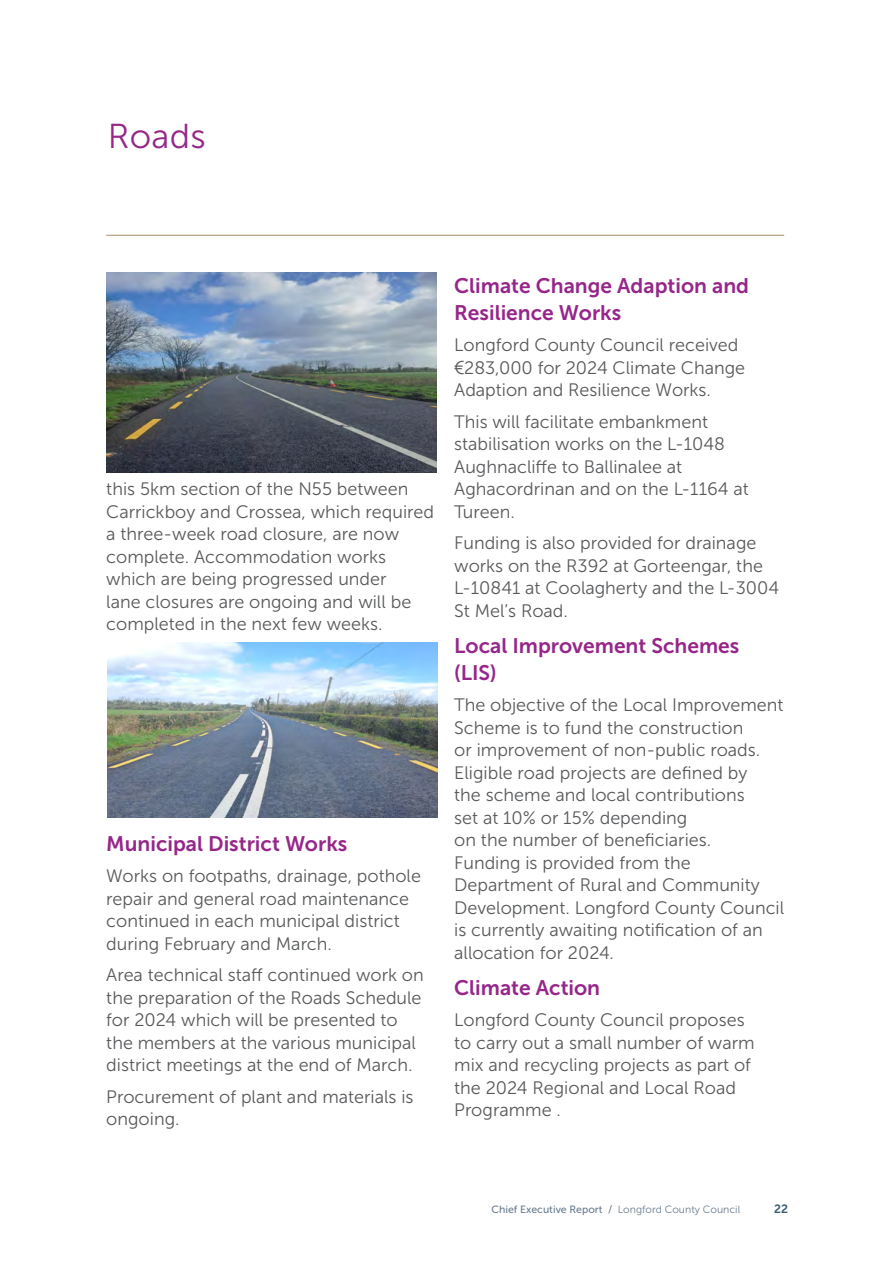
<style>
.page{position:relative;width:893px;height:1263px;background:#fff}
.page>*{position:absolute;margin:0;border:0;box-sizing:border-box;transform-origin:0 0}
.t1{font:34.5px "Museo Sans 300";letter-spacing:.01em;color:#962689}
.t2{font:21px/27px "Museo Sans 700";color:#962689}
.t3{font:18px/22.5px "Museo Sans 300";color:#58595b}
.t4{font:12px "Museo Sans 700";color:#395c72}
.t5{font:10.5px "Museo Sans 500";color:#6b7d90}
.s1{font-family:"Century Gothic"}
.s2{font-family:"Museo Sans 300"}
</style>
<div class="page">
<hr style="left:106px;top:235px;width:678px;height:1px;background:#a68f64">
<img style="left:106px;top:273px;width:330px;height:199px">
<img style="left:108px;top:643px;width:329px;height:174px">
<h1 class="t1" style="left:108px;top:117px;width:100px">Roads</h1>
<p class="t3" style="left:106px;top:478px;width:329px">this 5km section of the N55 between Carrickboy and Crossea, which required a three-week road closure, are now complete. Accommodation works which are being progressed under<br>lane closures are ongoing and will be completed in the next few weeks.</p>
<p class="t2" style="left:106px;top:830px;width:243px">Municipal District Works</p>
<p class="t3" style="left:106px;top:865px;width:316px">Works on footpaths, drainage, pothole repair and general road maintenance continued in each municipal district during February and March.</p>
<p class="t3" style="left:106px;top:964px;width:319px">Area technical staff continued work on the preparation of the Roads Schedule for 2024 which will be presented to the members at the various municipal district meetings at the end of March.</p>
<p class="t3" style="left:106px;top:1085px;width:309px">Procurement of plant and materials is ongoing.</p>
<p class="t2" style="left:454px;top:272px;width:296px">Climate Change Adaption and<br>Resilience Works</p>
<p class="t3" style="left:454px;top:334px;width:292px">Longford County Council received <span class="s1">€</span>283,000 for 2024 Climate Change<br>Adaption and Resilience Works.</p>
<p class="t3" style="left:454px;top:410px;width:296px">This will facilitate embankment stabilisation works on the L-1048<br>Aughnacliffe to Ballinalee at<br>Aghacordrinan and on the L-1164 at<br>Tureen.</p>
<p class="t3" style="left:454px;top:532px;width:326px">Funding is also provided for drainage works on the R392 at Gorteengar, the<br>L-10841 at Coolagherty and the L-3004<br>St Mel’s Road.</p>
<p class="t2" style="left:454px;top:632px;width:287px">Local Improvement Schemes (LIS)</p>
<p class="t3" style="left:454px;top:694px;width:331px">The objective of the Local Improvement Scheme is to fund the construction<br>or improvement of non-public roads.<br>Eligible road projects are defined by<br>the scheme and local contributions<br>set at 10% or 15% depending<br>on the number of beneficiaries.<br>Funding is provided from the Department of Rural and Community Development. Longford County Council is currently awaiting notification of an allocation for 2024.</p>
<p class="t2" style="left:454px;top:974px;width:147px">Climate Action</p>
<p class="t3" style="left:454px;top:1009px;width:302px">Longford County Council proposes to carry out a small number of warm mix and recycling projects as part of the 2024 Regional and Local Road<br>Programme .</p>
<p class="t5" style="left:492px;top:1204px;width:250px">Chief Executive Report / <span class="s2">Longford County Council</span></p>
<p class="t4" style="left:774px;top:1202px;width:15px">22</p>
</div>
